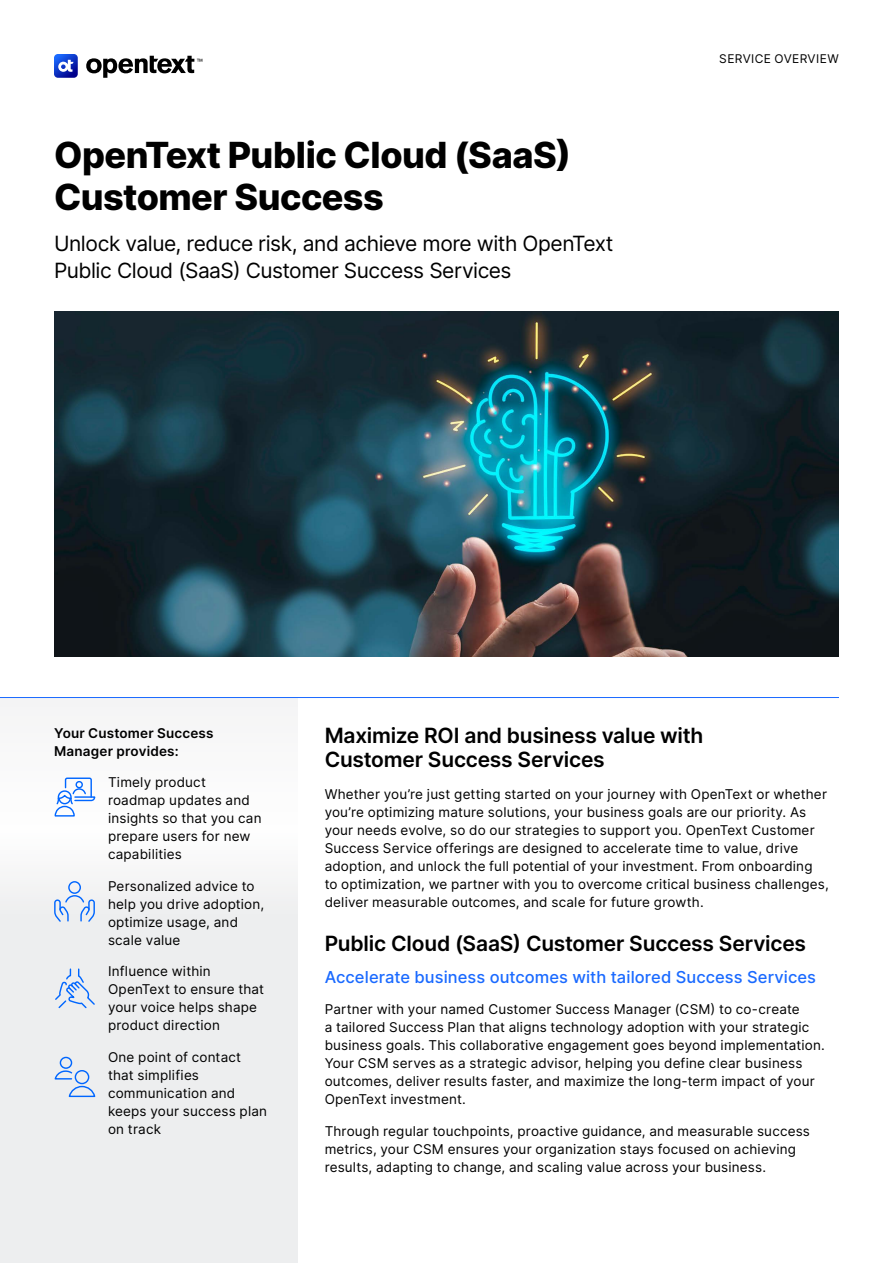
<style>
.page{position:relative;width:893px;height:1263px;background:#fff}
.page>*{position:absolute;margin:0;border:0;box-sizing:border-box;transform-origin:0 0}
.H1_Title{font:800 36px/42px "Inter";letter-spacing:-.015em;color:#000}
.H2_Heading{font:600 21px/24px "Inter";letter-spacing:-.01em;color:#000}
.Subhead{font:21px/27px "Inter";letter-spacing:-.02em;color:#000}
.Body{font:500 16.5px "Inter";letter-spacing:.005em;color:#1a6aff}
.Body-2{font:13.5px/18px "Inter";letter-spacing:.015em;color:#000}
.t1{font:600 13.5px/18px "Inter";letter-spacing:.015em;color:#000}
.t2{font:12px "Inter";letter-spacing:.035em;color:#000}
</style>
<div class="page">
<svg style="left:86px;top:56px;width:116px;height:22px"></svg>
<svg style="left:54px;top:54px;width:24px;height:24px"></svg>
<svg style="left:0;top:698px;width:298px;height:565px"></svg>
<div style="left:68px;top:881px;width:13px;height:13px;border:1px solid #06f;border-radius:50%"></div>
<svg style="left:54px;top:894px;width:41px;height:28px"></svg>
<svg style="left:54px;top:776px;width:41px;height:41px"></svg>
<div style="left:60px;top:1057px;width:12px;height:12px;border:1px solid #06f;border-radius:50%"></div>
<svg style="left:54px;top:1069px;width:41px;height:28px"></svg>
<svg style="left:54px;top:968px;width:41px;height:41px;background:#ccdbf1"></svg>
<hr style="left:0;top:697px;width:839px;height:1px;background:#1a6aff">
<img style="left:54px;top:311px;width:785px;height:346px">
<h1 class="H1_Title" style="left:54px;top:133px;width:519px">OpenText Public Cloud (SaaS)<br>Customer Success</h1>
<p class="Subhead" style="left:54px;top:229px;width:561px">Unlock value, reduce risk, and achieve more with OpenText<br>Public Cloud (SaaS) Customer Success Services</p>
<p class="t2" style="left:719px;top:50px;width:121px">SERVICE OVERVIEW</p>
<h3 class="t1" style="left:54px;top:724px;width:161px">Your Customer Success<br>Manager provides:</h3>
<p class="Body-2" style="left:108px;top:773px;width:155px">Timely product roadmap updates and insights so that you can prepare users for new capabilities</p>
<p class="Body-2" style="left:108px;top:877px;width:158px">Personalized advice to help you drive adoption, optimize usage, and scale value</p>
<p class="Body-2" style="left:108px;top:962px;width:158px">Influence within<br>OpenText to ensure that your voice helps shape product direction</p>
<p class="Body-2" style="left:108px;top:1048px;width:161px">One point of contact that simplifies communication and keeps your success plan on track</p>
<h2 class="H2_Heading" style="left:325px;top:723px;width:380px">Maximize ROI and business value with<br>Customer Success Services</h2>
<p class="Body-2" style="left:325px;top:785px;width:506px">Whether you’re just getting started on your journey with OpenText or whether you’re optimizing mature solutions, your business goals are our priority. As your needs evolve, so do our strategies to support you. OpenText Customer Success Service offerings are designed to accelerate time to value, drive adoption, and unlock the full potential of your investment. From onboarding to optimization, we partner with you to overcome critical business challenges, deliver measurable outcomes, and scale for future growth.</p>
<h2 class="H2_Heading" style="left:325px;top:931px;width:483px">Public Cloud (SaaS) Customer Success Services</h2>
<p class="Body" style="left:325px;top:965px;width:493px">Accelerate business outcomes with tailored Success Services</p>
<p class="Body-2" style="left:325px;top:1000px;width:502px">Partner with your named Customer Success Manager (CSM) to co-create<br>a tailored Success Plan that aligns technology adoption with your strategic business goals. This collaborative engagement goes beyond implementation.<br>Your CSM serves as a strategic advisor, helping you define clear business outcomes, deliver results faster, and maximize the long-term impact of your OpenText investment.</p>
<p class="Body-2" style="left:325px;top:1121px;width:487px">Through regular touchpoints, proactive guidance, and measurable success metrics, your CSM ensures your organization stays focused on achieving results, adapting to change, and scaling value across your business.</p>
</div>
